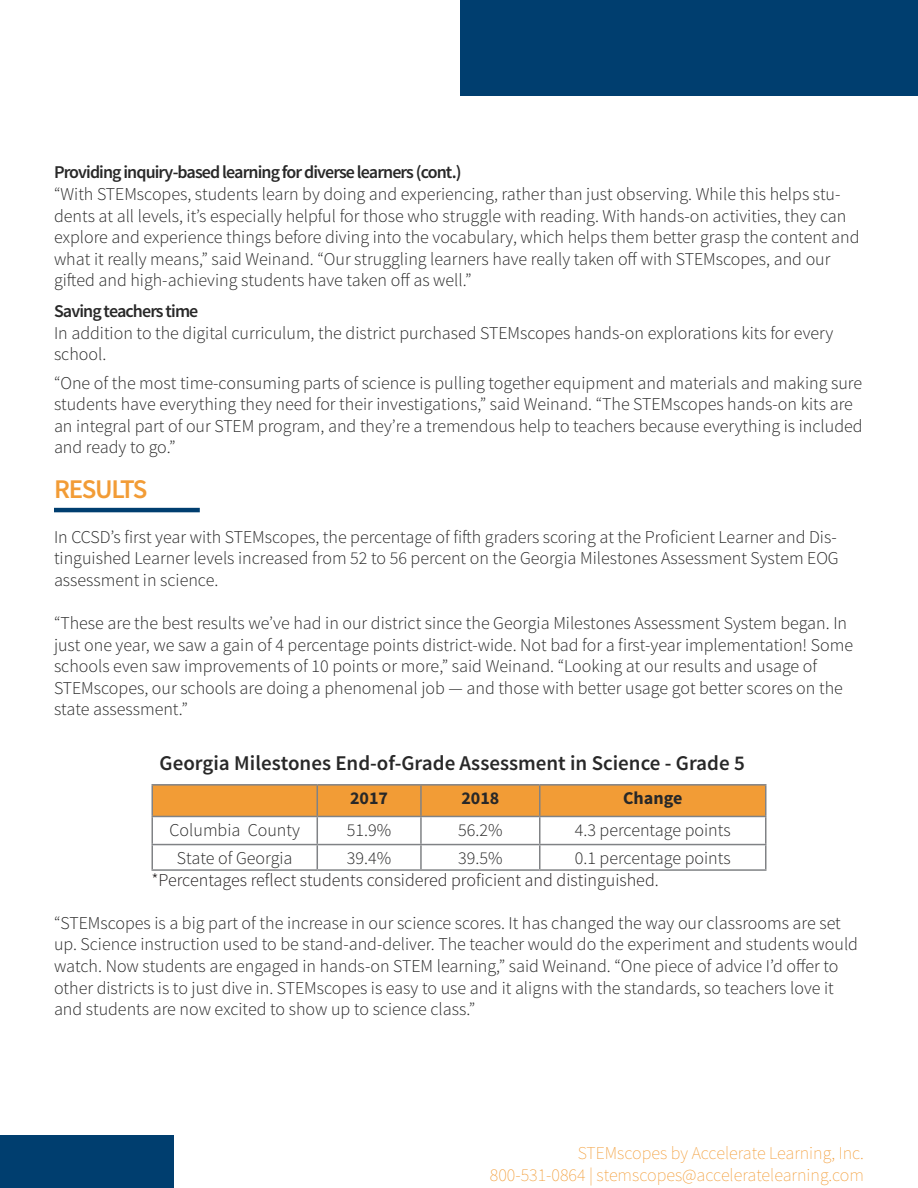
<style>
.page{position:relative;width:918px;height:1188px;background:#fff}
.page>*{position:absolute;margin:0;border:0;box-sizing:border-box;transform-origin:0 0}
.t1{font:600 27px "Source Sans Pro";letter-spacing:-.05em;color:#f29c36}
.t2{font:600 21px "Source Sans Pro";color:#282828}
.t3{font:300 18px/21.6px "Source Sans Pro";color:#282828}
.t4{font:200 18px "Source Sans Pro";color:#f29c36}
.t5{font:600 18px "Source Sans Pro";letter-spacing:-.05em;color:#282828}
.t6{font:300 18px "Source Sans Pro";color:#231f20}
.t7{font:700 18px "Source Sans Pro";color:#282828}
</style>
<div class="page">
<hr style="left:540px;top:869px;width:226px;height:2px;background:#808285">
<hr style="left:421px;top:869px;width:119px;height:2px;background:#808285">
<hr style="left:317px;top:869px;width:104px;height:2px;background:#808285">
<hr style="left:152px;top:869px;width:165px;height:2px;background:#808285">
<hr style="left:152px;top:784px;width:165px;height:2px;background:#808285">
<hr style="left:317px;top:784px;width:104px;height:2px;background:#808285">
<hr style="left:421px;top:784px;width:119px;height:2px;background:#808285">
<hr style="left:540px;top:784px;width:226px;height:2px;background:#808285">
<svg style="left:152px;top:785px;width:614px;height:84px"></svg>
<div style="left:0;top:1136px;width:174px;height:52px;background:#003e6f"></div>
<div style="left:460px;top:0;width:458px;height:96px;background:#003e6f"></div>
<hr style="left:54px;top:508px;width:146px;height:4px;background:#003e6f">
<p class="t5" style="left:54px;top:161px;width:409px">Providing inquiry-based learning for diverse learners (cont.)</p>
<p class="t3" style="left:54px;top:183px;width:807px">“With STEMscopes, students learn by doing and experiencing, rather than just observing. While this helps stu&shy;dents at all levels, it’s especially helpful for those who struggle with reading. With hands-on activities, they can explore and experience things before diving into the vocabulary, which helps them better grasp the content and what it really means,” said Weinand. “Our struggling learners have really taken off with STEMscopes, and our gifted and high-achieving students have taken off as well.”</p>
<p class="t5" style="left:54px;top:300px;width:146px">Saving teachers time</p>
<p class="t3" style="left:54px;top:322px;width:781px">In addition to the digital curriculum, the district purchased STEMscopes hands-on explorations kits for every school.</p>
<p class="t3" style="left:54px;top:372px;width:810px">“One of the most time-consuming parts of science is pulling together equipment and materials and making sure students have everything they need for their investigations,” said Weinand. “The STEMscopes hands-on kits are an integral part of our STEM program, and they’re a tremendous help to teachers because everything is included and ready to go.”</p>
<p class="t1" style="left:54px;top:472px;width:95px">RESULTS</p>
<p class="t3" style="left:54px;top:526px;width:786px;text-align:justify">In CCSD’s first year with STEMscopes, the percentage of fifth graders scoring at the Proficient Learner and Dis&shy;tinguished Learner levels increased from 52 to 56 percent on the Georgia Milestones Assessment System EOG assessment in science.</p>
<p class="t3" style="left:54px;top:612px;width:801px">“These are the best results we’ve had in our district since the Georgia Milestones Assessment System began. In just one year, we saw a gain of 4 percentage points district-wide. Not bad for a first-year implementation! Some schools even saw improvements of 10 points or more,” said Weinand. “Looking at our results and usage of STEMscopes, our schools are doing a phenomenal job — and those with better usage got better scores on the state assessment.”</p>
<p class="t2" style="left:160px;top:750px;width:587px">Georgia Milestones End-of-Grade Assessment in Science - Grade 5</p>
<p class="t7" style="left:350px;top:787px;width:40px">2017</p>
<p class="t7" style="left:461px;top:787px;width:40px">2018</p>
<p class="t7" style="left:623px;top:787px;width:61px">Change</p>
<p class="t3" style="left:170px;top:819px;width:132px">Columbia County</p>
<p class="t3" style="left:347px;top:819px;width:46px">51.9%</p>
<p class="t3" style="left:458px;top:819px;width:46px">56.2%</p>
<p class="t3" style="left:575px;top:819px;width:157px">4.3 percentage points</p>
<p class="t3" style="left:177px;top:847px;width:117px">State of Georgia</p>
<p class="t3" style="left:347px;top:847px;width:46px">39.4%</p>
<p class="t3" style="left:458px;top:847px;width:46px">39.5%</p>
<p class="t3" style="left:575px;top:847px;width:157px">0.1 percentage points</p>
<p class="t6" style="left:152px;top:870px;width:509px">*Percentages reflect students considered proficient and distinguished.</p>
<p class="t3" style="left:54px;top:912px;width:806px">“STEMscopes is a big part of the increase in our science scores. It has changed the way our classrooms are set up. Science instruction used to be stand-and-deliver. The teacher would do the experiment and students would watch. Now students are engaged in hands-on STEM learning,” said Weinand. “One piece of advice I’d offer to other districts is to just dive in. STEMscopes is easy to use and it aligns with the standards, so teachers love it and students are now excited to show up to science class.”</p>
<p class="t4" style="left:578px;top:1143px;width:288px">STEMscopes by Accelerate Learning, Inc.</p>
<p class="t4" style="left:490px;top:1164px;width:376px">800-531-0864 | stemscopes@acceleratelearning.com</p>
</div>
